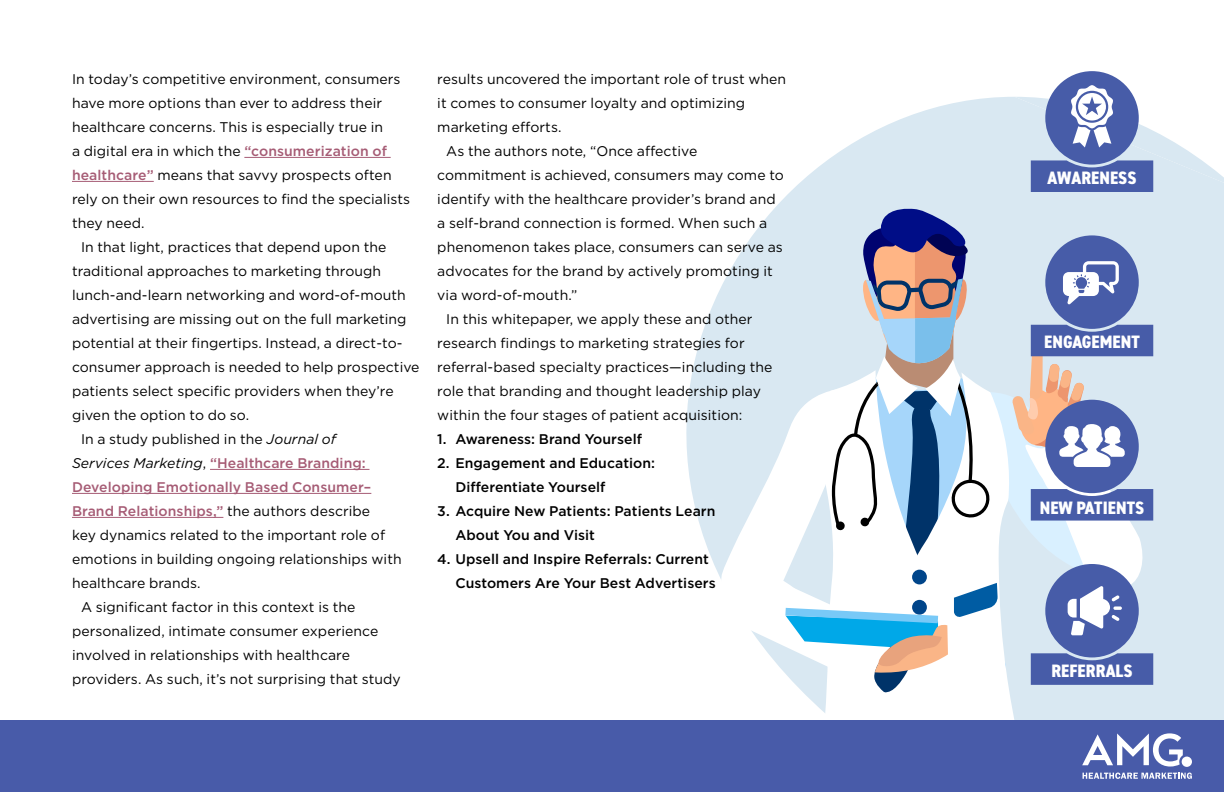
<style>
.page{position:relative;width:1224px;height:792px;background:#fff}
.page>*{position:absolute;margin:0;border:0;box-sizing:border-box;transform-origin:0 0}
.t1{font:800 condensed 18px "DIN2014";letter-spacing:.005em;color:#fff}
.t2{font:14px "Gotham";letter-spacing:.005em;color:#000}
.t3{font:500 14px/24px "Gotham";letter-spacing:.005em;color:#000}
.t4{font:500 14px "Gotham";letter-spacing:.005em;color:#a65c75}
.s1{font-weight:500;color:#a65c75}
.s2{font-style:italic}
.s3{font-weight:400;font-style:italic;color:#000}
.s4{font-weight:400;color:#000}
</style>
<div class="page">
<svg style="left:686px;top:97px;width:538px;height:623px;fill:#d9e8f2"></svg>
<div style="left:0;top:720px;width:1224px;height:72px;background:#485ba9"></div>
<svg style="left:1083px;top:773px;width:109px;height:6px"></svg>
<hr style="left:244px;top:157px;width:147px;height:1px;background:#a65c75">
<hr style="left:72px;top:181px;width:82px;height:1px;background:#a65c75">
<hr style="left:210px;top:469px;width:159px;height:1px;background:#a65c75">
<hr style="left:72px;top:493px;width:299px;height:1px;background:#a65c75">
<hr style="left:72px;top:517px;width:151px;height:1px;background:#a65c75">
<svg style="left:1015px;top:71px;width:209px;height:121px"></svg>
<svg style="left:719px;top:207px;width:473px;height:560px"></svg>
<p class="t2" style="left:72px;top:70px;width:330px">In today’s competitive environment, consumers</p>
<p class="t2" style="left:72px;top:94px;width:312px">have more options than ever to address their</p>
<p class="t2" style="left:72px;top:118px;width:313px">healthcare concerns. This is especially true in</p>
<p class="t2" style="left:72px;top:142px;width:317px">a digital era in which the <span class="s1">“consumerization of</span></p>
<p class="t2" style="left:72px;top:166px;width:321px"><span class="s1">healthcare”</span> means that savvy prospects often</p>
<p class="t2" style="left:72px;top:190px;width:340px">rely on their own resources to find the specialists</p>
<p class="t2" style="left:72px;top:214px;width:74px">they need.</p>
<p class="t2" style="left:81px;top:238px;width:307px">In that light, practices that depend upon the</p>
<p class="t2" style="left:72px;top:262px;width:311px">traditional approaches to marketing through</p>
<p class="t2" style="left:72px;top:286px;width:335px">lunch-and-learn networking and word-of-mouth</p>
<p class="t2" style="left:72px;top:310px;width:336px">advertising are missing out on the full marketing</p>
<p class="t2" style="left:72px;top:334px;width:332px">potential at their fingertips. Instead, a direct-to-</p>
<p class="t2" style="left:72px;top:358px;width:349px">consumer approach is needed to help prospective</p>
<p class="t2" style="left:72px;top:382px;width:323px">patients select specific providers when they’re</p>
<p class="t2" style="left:72px;top:406px;width:179px">given the option to do so.</p>
<p class="t2" style="left:81px;top:430px;width:257px">In a study published in the <span class="s2">Journal of</span></p>
<p class="t4" style="left:72px;top:454px;width:295px"><span class="s3">Services Marketing</span><span class="s4">,</span> “Healthcare Branding:</p>
<p class="t4" style="left:72px;top:478px;width:301px">Developing Emotionally Based Consumer–</p>
<p class="t4" style="left:72px;top:502px;width:300px">Brand Relationships,” <span class="s4">the authors describe</span></p>
<p class="t2" style="left:72px;top:526px;width:315px">key dynamics related to the important role of</p>
<p class="t2" style="left:72px;top:550px;width:331px">emotions in building ongoing relationships with</p>
<p class="t2" style="left:72px;top:574px;width:130px">healthcare brands.</p>
<p class="t2" style="left:81px;top:598px;width:276px">A significant factor in this context is the</p>
<p class="t2" style="left:72px;top:622px;width:308px">personalized, intimate consumer experience</p>
<p class="t2" style="left:72px;top:646px;width:279px">involved in relationships with healthcare</p>
<p class="t2" style="left:72px;top:670px;width:330px">providers. As such, it’s not surprising that study</p>
<p class="t2" style="left:437px;top:70px;width:350px">results uncovered the important role of trust when</p>
<p class="t2" style="left:437px;top:94px;width:309px">it comes to consumer loyalty and optimizing</p>
<p class="t2" style="left:437px;top:118px;width:126px">marketing efforts.</p>
<p class="t2" style="left:446px;top:142px;width:253px">As the authors note, “Once affective</p>
<p class="t2" style="left:437px;top:166px;width:348px">commitment is achieved, consumers may come to</p>
<p class="t2" style="left:437px;top:190px;width:340px">identify with the healthcare provider’s brand and</p>
<p class="t2" style="left:437px;top:214px;width:331px">a self-brand connection is formed. When such a</p>
<p class="t2" style="left:437px;top:238px;width:347px">phenomenon takes place, consumers can serve as</p>
<p class="t2" style="left:437px;top:262px;width:337px">advocates for the brand by actively promoting it</p>
<p class="t2" style="left:437px;top:286px;width:142px">via word-of-mouth.”</p>
<p class="t2" style="left:446px;top:310px;width:308px">In this whitepaper, we apply these and other</p>
<p class="t2" style="left:437px;top:334px;width:309px">research findings to marketing strategies for</p>
<p class="t2" style="left:437px;top:358px;width:337px">referral-based specialty practices—including the</p>
<p class="t2" style="left:437px;top:382px;width:325px">role that branding and thought leadership play</p>
<p class="t2" style="left:437px;top:406px;width:307px">within the four stages of patient acquisition:</p>
<p class="t3" style="left:437px;top:427px;width:206px">1. Awareness: Brand Yourself</p>
<p class="t3" style="left:455px;top:451px;width:201px;text-indent:-18px">2. Engagement and Education:<br>Differentiate Yourself</p>
<p class="t3" style="left:455px;top:499px;width:262px;text-indent:-18px">3. Acquire New Patients: Patients Learn<br>About You and Visit</p>
<p class="t3" style="left:455px;top:547px;width:262px;text-indent:-18px">4. Upsell and Inspire Referrals: Current<br>Customers Are Your Best Advertisers</p>
<p class="t1" style="left:1048px;top:166px;width:90px">AWARENESS</p>
<p class="t1" style="left:1044px;top:330px;width:97px">ENGAGEMENT</p>
<p class="t1" style="left:1040px;top:496px;width:106px">NEW PATIENTS</p>
<p class="t1" style="left:1051px;top:659px;width:83px">REFERRALS</p>
</div>
